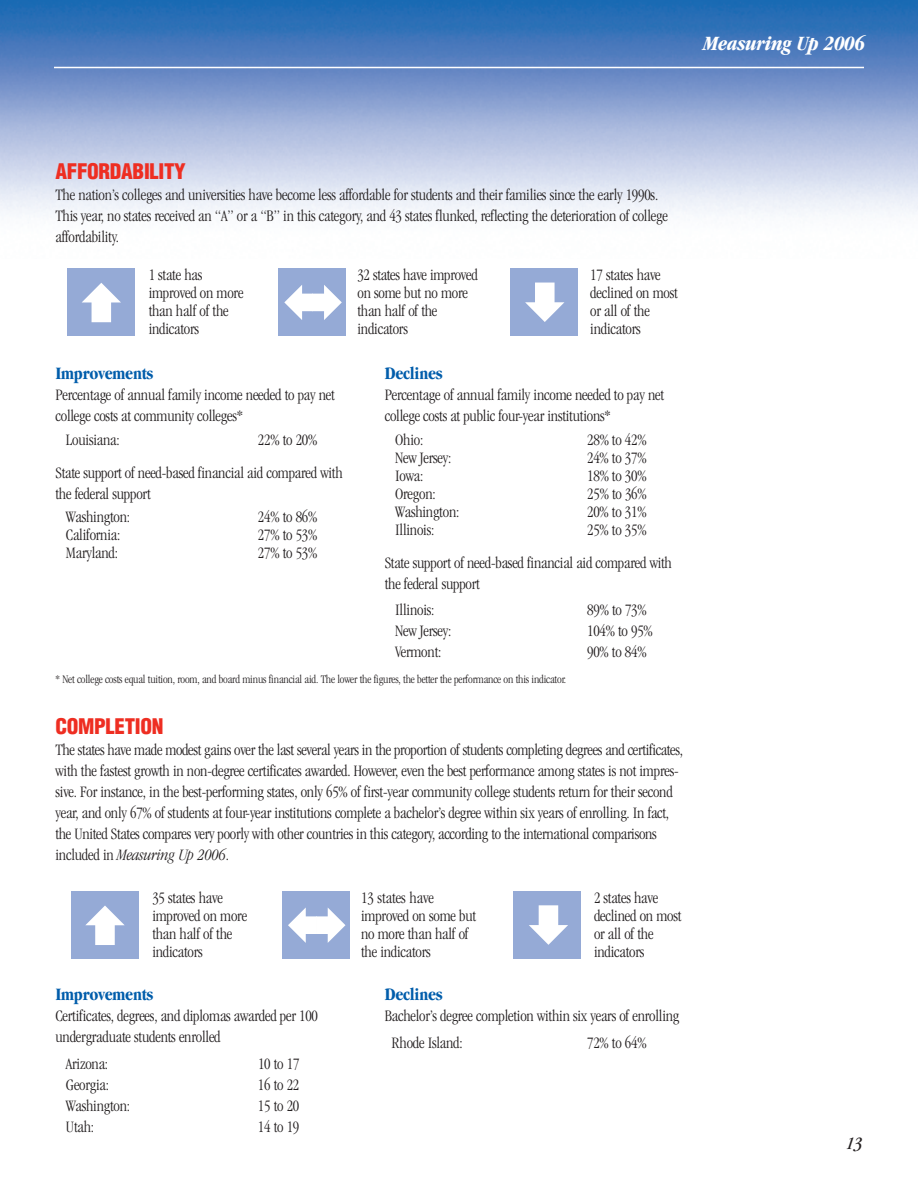
<style>
.page{position:relative;width:918px;height:1188px;background:#fff}
.page>*{position:absolute;margin:0;border:0;box-sizing:border-box;transform-origin:0 0}
.t1{font:900 condensed 21px "Helvetica";letter-spacing:-.015em;color:#ee2e22}
.t2{font:italic 700 condensed 21px "Garamond";letter-spacing:-.015em;color:#fff}
.t3{font:700 condensed 18px "Garamond";letter-spacing:-.015em;color:#015dab}
.t4{font:italic condensed 18px "Garamond";color:#231f20}
.t5{font:300 condensed 16.5px/18px "Garamond";letter-spacing:-.01em;color:#231f20}
.t6{font:300 condensed 12px "Garamond";letter-spacing:-.01em;color:#231f20}
.s1{font-style:italic}
</style>
<div class="page">
<img style="left:0;top:0;width:918px;height:217px">
<hr style="left:54px;top:67px;width:810px;height:1px;background:#fff">
<div style="left:68px;top:268px;width:67px;height:68px;background:#95aad6"></div>
<svg style="left:82px;top:283px;width:39px;height:39px"></svg>
<div style="left:510px;top:268px;width:68px;height:68px;background:#95aad6"></div>
<svg style="left:525px;top:283px;width:39px;height:39px"></svg>
<div style="left:278px;top:268px;width:68px;height:68px;background:#95aad6"></div>
<svg style="left:284px;top:285px;width:58px;height:35px"></svg>
<div style="left:71px;top:891px;width:68px;height:67px;background:#95aad6"></div>
<svg style="left:85px;top:906px;width:40px;height:39px"></svg>
<div style="left:514px;top:891px;width:67px;height:67px;background:#95aad6"></div>
<svg style="left:529px;top:905px;width:39px;height:40px"></svg>
<div style="left:282px;top:891px;width:68px;height:67px;background:#95aad6"></div>
<svg style="left:288px;top:907px;width:58px;height:36px"></svg>
<p class="t2" style="left:703px;top:35px;width:163px">Measuring Up 2006</p>
<p class="t1" style="left:56px;top:163px;width:132px">AFFORDABILITY</p>
<p class="t5" style="left:56px;top:186px;width:614px;line-height:21px">The nation’s colleges and universities have become less affordable for students and their families since the early 1990s.<br>This year, no states received an “A” or a “B” in this category, and 43 states flunked, reflecting the deterioration of college affordability.</p>
<p class="t5" style="left:149px;top:267px;width:96px">1 state has improved on more than half of the indicators</p>
<p class="t5" style="left:590px;top:267px;width:89px">17 states have declined on most or all of the indicators</p>
<p class="t5" style="left:357px;top:267px;width:122px">32 states have improved on some but no more than half of the indicators</p>
<p class="t3" style="left:56px;top:366px;width:99px">Improvements</p>
<p class="t5" style="left:56px;top:385px;width:281px;line-height:21px">Percentage of annual family income needed to pay net college costs at community colleges*</p>
<p class="t5" style="left:66px;top:432px;width:55px">Louisiana:</p>
<p class="t5" style="left:56px;top:424px;width:289px;line-height:33px;text-indent:202px">22% to 20%<br>State support of need-based financial aid compared with</p>
<p class="t5" style="left:66px;top:483px;width:86px;line-height:24px;text-indent:-10px">the federal support<br>Washington:</p>
<p class="t5" style="left:258px;top:509px;width:61px">24% to 86%</p>
<p class="t5" style="left:66px;top:527px;width:56px">California:</p>
<p class="t5" style="left:258px;top:527px;width:61px">27% to 53%</p>
<p class="t5" style="left:66px;top:545px;width:54px">Maryland:</p>
<p class="t5" style="left:258px;top:545px;width:61px">27% to 53%</p>
<p class="t3" style="left:385px;top:366px;width:60px">Declines</p>
<p class="t5" style="left:385px;top:385px;width:281px;line-height:21px">Percentage of annual family income needed to pay net college costs at public four-year institutions*</p>
<p class="t5" style="left:395px;top:432px;width:30px">Ohio:</p>
<p class="t5" style="left:587px;top:432px;width:61px">28% to 42%</p>
<p class="t5" style="left:395px;top:450px;width:58px">New Jersey:</p>
<p class="t5" style="left:587px;top:450px;width:61px">24% to 37%</p>
<p class="t5" style="left:395px;top:468px;width:30px">Iowa:</p>
<p class="t5" style="left:587px;top:468px;width:61px">18% to 30%</p>
<p class="t5" style="left:395px;top:486px;width:42px">Oregon:</p>
<p class="t5" style="left:587px;top:486px;width:61px">25% to 36%</p>
<p class="t5" style="left:395px;top:504px;width:66px">Washington:</p>
<p class="t5" style="left:587px;top:504px;width:61px">20% to 31%</p>
<p class="t5" style="left:395px;top:522px;width:41px">Illinois:</p>
<p class="t5" style="left:385px;top:514px;width:289px;line-height:33px;text-indent:202px">25% to 35%<br>State support of need-based financial aid compared with</p>
<p class="t5" style="left:395px;top:571px;width:86px;line-height:27px;text-indent:-10px">the federal support<br>Illinois:</p>
<p class="t5" style="left:587px;top:602px;width:61px">89% to 73%</p>
<p class="t5" style="left:395px;top:623px;width:58px">New Jersey:</p>
<p class="t5" style="left:587px;top:623px;width:67px">104% to 95%</p>
<p class="t5" style="left:395px;top:644px;width:48px">Vermont:</p>
<p class="t5" style="left:587px;top:644px;width:61px">90% to 84%</p>
<p class="t6" style="left:56px;top:674px;width:512px">* Net college costs equal tuition, room, and board minus financial aid. The lower the figures, the better the performance on this indicator.</p>
<p class="t1" style="left:56px;top:718px;width:110px">COMPLETION</p>
<p class="t5" style="left:56px;top:740px;width:629px;line-height:21px">The states have made modest gains over the last several years in the proportion of students completing degrees and certificates, with the fastest growth in non-degree certificates awarded. However, even the best performance among states is not impres&shy;sive. For instance, in the best-performing states, only 65% of first-year community college students return for their second year, and only 67% of students at four-year institutions complete a bachelor’s degree within six years of enrolling. In fact, the United States compares very poorly with other countries in this category, according to the international comparisons included in <span class="s1">Measuring Up 2006</span>.</p>
<p class="t5" style="left:152px;top:890px;width:96px">35 states have improved on more than half of the indicators</p>
<p class="t5" style="left:594px;top:890px;width:89px">2 states have declined on most or all of the indicators</p>
<p class="t5" style="left:361px;top:890px;width:117px">13 states have improved on some but no more than half of the indicators</p>
<p class="t3" style="left:56px;top:988px;width:99px">Improvements</p>
<p class="t5" style="left:56px;top:1007px;width:264px;line-height:21px">Certificates, degrees, and diplomas awarded per 100 undergraduate students enrolled</p>
<p class="t5" style="left:66px;top:1056px;width:44px">Arizona:</p>
<p class="t5" style="left:258px;top:1056px;width:43px">10 to 17</p>
<p class="t5" style="left:66px;top:1077px;width:45px">Georgia:</p>
<p class="t5" style="left:258px;top:1077px;width:43px">16 to 22</p>
<p class="t5" style="left:66px;top:1098px;width:66px">Washington:</p>
<p class="t5" style="left:258px;top:1098px;width:43px">15 to 20</p>
<p class="t5" style="left:66px;top:1119px;width:30px">Utah:</p>
<p class="t5" style="left:258px;top:1119px;width:43px">14 to 19</p>
<p class="t3" style="left:385px;top:988px;width:60px">Declines</p>
<p class="t5" style="left:392px;top:1004px;width:289px;line-height:27px;text-indent:-7px">Bachelor’s degree completion within six years of enrolling<br>Rhode Island:</p>
<p class="t5" style="left:587px;top:1035px;width:61px">72% to 64%</p>
<p class="t4" style="left:847px;top:1137px;width:17px">13</p>
</div>
